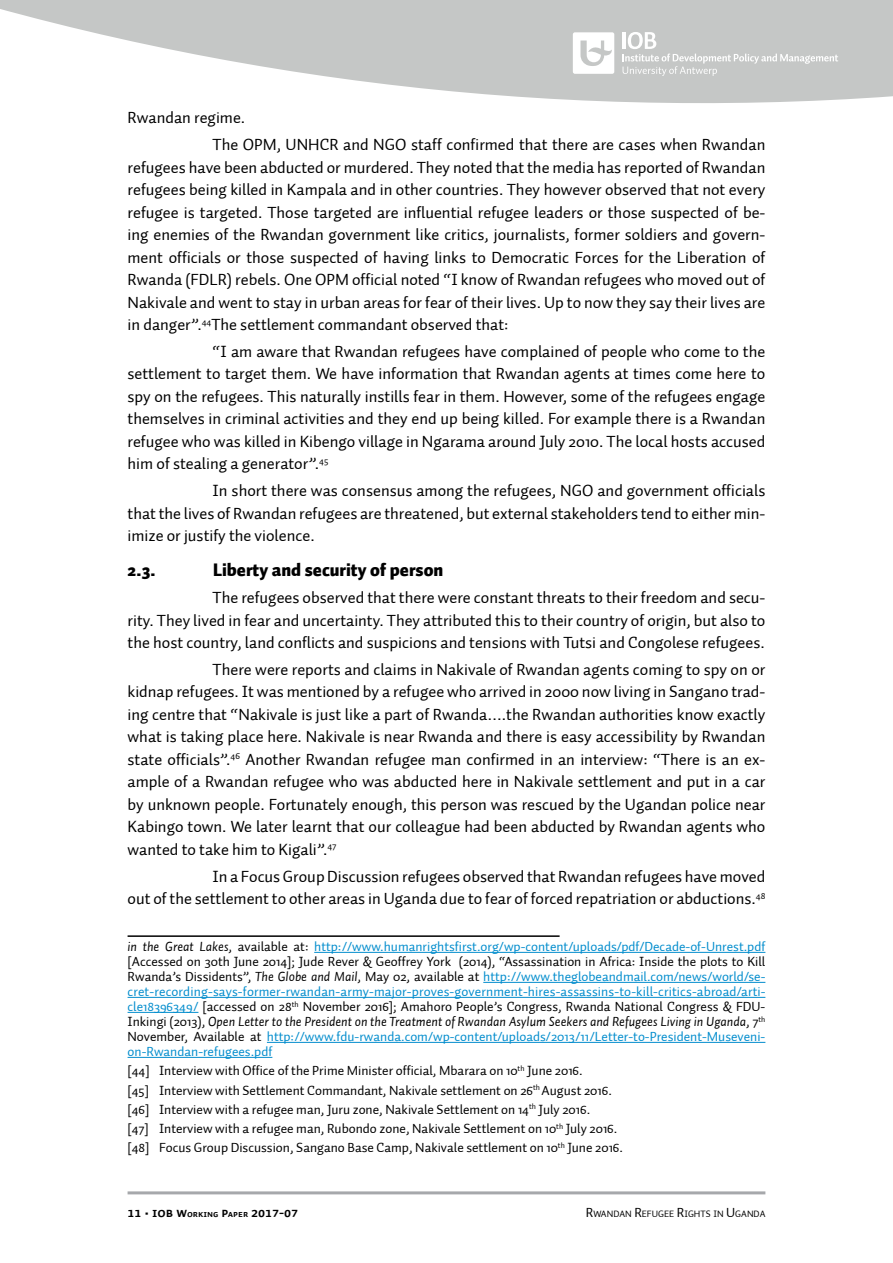
<style>
.page{position:relative;width:893px;height:1263px;background:#fff}
.page>*{position:absolute;margin:0;border:0;box-sizing:border-box;transform-origin:0 0}
.t1{font:900 18px "Auto 1";color:#000}
.t2{font:16.5px/22.5px "Auto 1";color:#000;text-align:justify}
.t3{font:13.5px/15px "Auto 1";color:#038dcd;text-align:justify}
.t4{font:13.5px/19.2px "Auto 1";color:#000}
.t5{font:13.5px "Auto 1 Bold Sm Cp";color:#000}
.t6{font:9.45px "Auto 1";color:#000}
.s1{font-style:italic;color:#000}
.s2{color:#000}
.s3{font-size:9.45px}
.s4{font-size:13.5px}
</style>
<div class="page">
<hr style="left:128px;top:1191px;width:637px;height:3px;background:#a6a8ab">
<svg style="left:0;top:0;width:893px;height:103px;fill:#c5c7c6"></svg>
<svg style="left:623px;top:32px;width:215px;height:44px;background:#cbcdcc"></svg>
<svg style="left:573px;top:32px;width:41px;height:42px"></svg>
<hr style="left:128px;top:935px;width:432px;height:2px;background:#000">
<hr style="left:314px;top:952px;width:451px;height:1px;background:#038dcd">
<hr style="left:483px;top:982px;width:282px;height:1px;background:#038dcd">
<hr style="left:128px;top:997px;width:637px;height:1px;background:#038dcd">
<hr style="left:128px;top:1012px;width:70px;height:1px;background:#038dcd">
<hr style="left:267px;top:1042px;width:498px;height:1px;background:#038dcd">
<hr style="left:128px;top:1057px;width:144px;height:1px;background:#038dcd">
<p class="t2" style="left:213px;top:105px;width:554px;line-height:26.7px;text-indent:-85px">Rwandan regime.<br>The OPM, UNHCR and NGO staff confirmed that there are cases when Rwandan</p>
<p class="t2" style="left:128px;top:156px;width:639px">refugees have been abducted or murdered. They noted that the media has reported of Rwandan refugees being killed in Kampala and in other countries. They however observed that not every refugee is targeted. Those targeted are influential refugee leaders or those suspected of be&shy;ing enemies of the Rwandan government like critics, journalists, former soldiers and govern&shy;ment officials or those suspected of having links to Democratic Forces for the Liberation of Rwanda (FDLR) rebels. One OPM official noted “I know of Rwandan refugees who moved out of Nakivale and went to stay in urban areas for fear of their lives. Up to now they say their lives are in danger”.<sup>44</sup>The settlement commandant observed that:</p>
<p class="t2" style="left:128px;top:340px;width:639px;text-indent:85px">“I am aware that Rwandan refugees have complained of people who come to the settlement to target them. We have information that Rwandan agents at times come here to spy on the refugees. This naturally instills fear in them. However, some of the refugees engage themselves in criminal activities and they end up being killed. For example there is a Rwandan refugee who was killed in Kibengo village in Ngarama around July 2010. The local hosts accused him of stealing a generator”.<sup>45</sup></p>
<p class="t2" style="left:128px;top:479px;width:639px;text-indent:85px">In short there was consensus among the refugees, NGO and government officials that the lives of Rwandan refugees are threatened, but external stakeholders tend to either min&shy;imize or justify the violence.</p>
<p class="t1" style="left:128px;top:558px;width:30px">2.3.</p>
<p class="t1" style="left:213px;top:558px;width:232px">Liberty and security of person</p>
<p class="t2" style="left:128px;top:586px;width:639px;text-indent:85px">The refugees observed that there were constant threats to their freedom and secu&shy;rity. They lived in fear and uncertainty. They attributed this to their country of origin, but also to the host country, land conflicts and suspicions and tensions with Tutsi and Congolese refugees.</p>
<p class="t2" style="left:128px;top:658px;width:639px;text-indent:85px">There were reports and claims in Nakivale of Rwandan agents coming to spy on or kidnap refugees. It was mentioned by a refugee who arrived in 2000 now living in Sangano trad&shy;ing centre that “Nakivale is just like a part of Rwanda….the Rwandan authorities know exactly what is taking place here. Nakivale is near Rwanda and there is easy accessibility by Rwandan state officials”.<sup>46</sup> Another Rwandan refugee man confirmed in an interview: “There is an ex&shy;ample of a Rwandan refugee who was abducted here in Nakivale settlement and put in a car by unknown people. Fortunately enough, this person was rescued by the Ugandan police near Kabingo town. We later learnt that our colleague had been abducted by Rwandan agents who wanted to take him to Kigali”.<sup>47</sup></p>
<p class="t2" style="left:128px;top:865px;width:639px;text-align:right">In a Focus Group Discussion refugees observed that Rwandan refugees have moved<br>out of the settlement to other areas in Uganda due to fear of forced repatriation or abductions.<sup>48</sup></p>
<p class="t3" style="left:128px;top:939px;width:640px"><span class="s1">in the Great Lakes</span><span class="s2">, available at:</span> http://www.humanrightsfirst.org/wp-content/uploads/pdf/Decade-of-Unrest.pdf <span class="s2">[Accessed on 30th June 2014]; Jude Rever &amp; Geoffrey York (2014), “Assassination in Africa: Inside the plots to Kill Rwanda’s Dissidents”,</span> <span class="s1">The Globe and Mail</span><span class="s2">, May 02, available at</span> http://www.theglobeandmail.com/news/world/se&shy;cret-recording-says-former-rwandan-army-major-proves-government-hires-assassins-to-kill-critics-abroad/arti&shy;cle18396349/ <span class="s2">[accessed on 28</span><sup>th</sup> <span class="s2">November 2016]; Amahoro People’s Congress, Rwanda National Congress &amp; FDU-Inkingi (2013),</span> <span class="s1">Open Letter to the President on the Treatment of Rwandan Asylum Seekers and Refugees Living in Uganda</span><span class="s2">, 7</span><sup>th </sup><span class="s2">November, Available at</span> http://www.fdu-rwanda.com/wp-content/uploads/2013/11/Letter-to-President-Museveni&shy;on-Rwandan-refugees.pdf</p>
<p class="t4" style="left:128px;top:1061px;width:497px">[44] Interview with Office of the Prime Minister official, Mbarara on 10<sup>th</sup> June 2016.<br>[45] Interview with Settlement Commandant, Nakivale settlement on 26<sup>th</sup> August 2016. [46] Interview with a refugee man, Juru zone, Nakivale Settlement on 14<sup>th</sup> July 2016.<br>[47] Interview with a refugee man, Rubondo zone, Nakivale Settlement on 10<sup>th</sup> July 2016. [48] Focus Group Discussion, Sangano Base Camp, Nakivale settlement on 10<sup>th</sup> June 2016.</p>
<p class="t5" style="left:128px;top:1204px;width:172px">11 • IOB w<span class="s3">orking</span> P<span class="s3">aper</span> 2017-07</p>
<p class="t6" style="left:586px;top:1207px;width:181px"><span class="s4">R</span>WANDAN <span class="s4">R</span>EFUGEE <span class="s4">R</span>IGHTS IN <span class="s4">U</span> GANDA</p>
</div>
